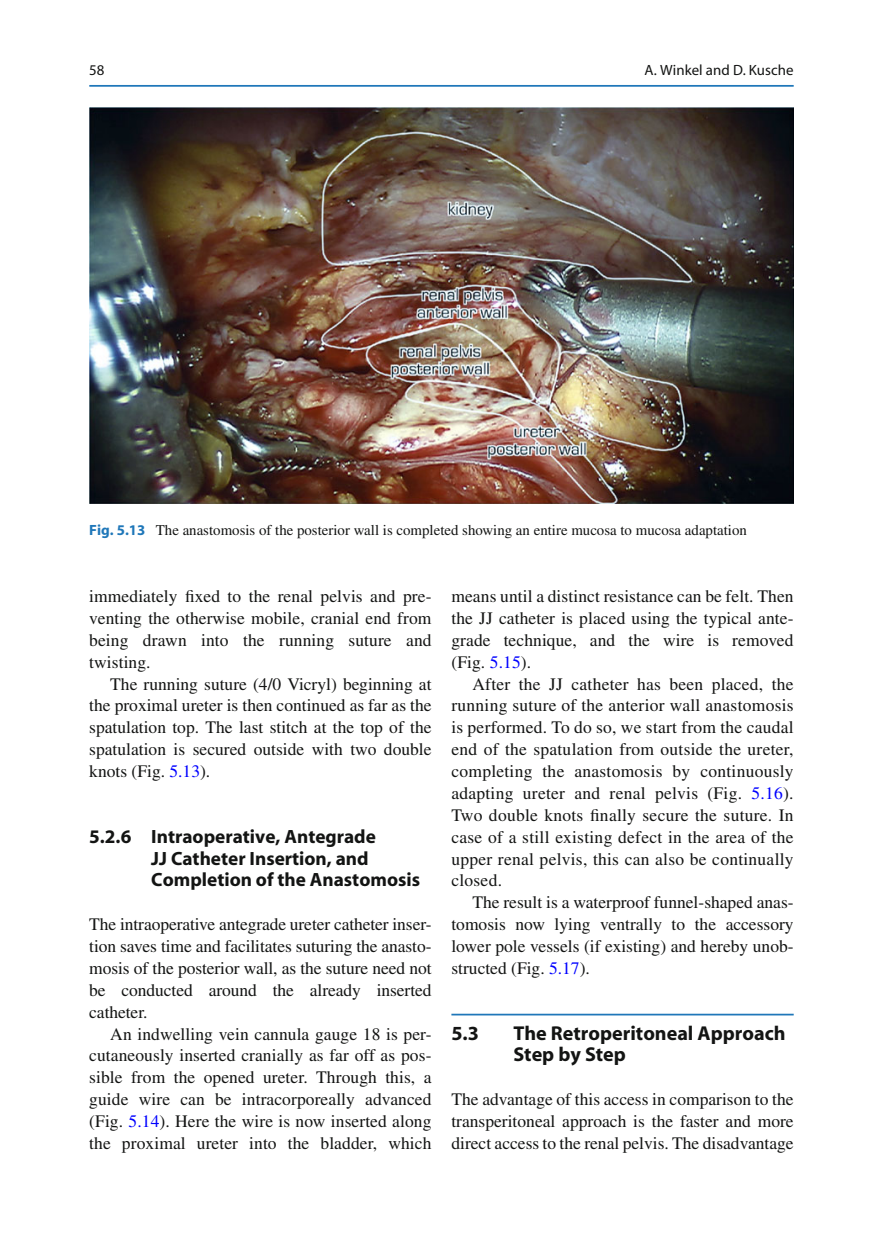
<style>
.page{position:relative;width:883px;height:1260px;background:#fff}
.page>*{position:absolute;margin:0;border:0;box-sizing:border-box;transform-origin:0 0}
.t1{font:700 20.12px/21.9px "Myriad";color:#131413}
.t2{font:700 19.25px/21.9px "Myriad";color:#131413}
.t3{font:17.5px/21.9px "Times";color:#131413;text-align:justify}
.t4{font:14.88px "Times";color:#131413}
.t5{font:14.88px "Myriad";color:#131413}
.s1{font-family:"Myriad";font-weight:700;color:#1f77b9}
.s2{color:#00f}
</style>
<div class="page">
<hr style="left:89px;top:85px;width:705px;height:2px;background:#1f77b9">
<hr style="left:451px;top:1014px;width:343px;height:1px;background:#1f77b9">
<img style="left:89px;top:107px;width:705px;height:397px">
<p class="t5" style="left:89px;top:64px;width:17px">58</p>
<p class="t5" style="left:644px;top:64px;width:151px">A. Winkel and D. Kusche</p>
<p class="t4" style="left:89px;top:525px;width:659px"><span class="s1">Fig. 5.13</span> The anastomosis of the posterior wall is completed showing an entire mucosa to mucosa adaptation</p>
<p class="t3" style="left:89px;top:587px;width:344px">immediately fi xed to the renal pelvis and pre&shy;venting the otherwise mobile, cranial end from being drawn into the running suture and twisting.</p>
<p class="t3" style="left:89px;top:674px;width:344px;text-indent:21px">The running suture (4/0 Vicryl) beginning at the proximal ureter is then continued as far as the spatulation top. The last stitch at the top of the spatulation is secured outside with two double knots (Fig. <span class="s2">5.13</span> ).</p>
<p class="t2" style="left:151px;top:827px;width:270px;text-indent:-62px">5.2.6 Intraoperative, Antegrade<br>JJ Catheter Insertion, and<br>Completion of the Anastomosis</p>
<p class="t3" style="left:89px;top:915px;width:344px">The intraoperative antegrade ureter catheter inser&shy;tion saves time and facilitates suturing the anasto&shy;mosis of the posterior wall, as the suture need not be conducted around the already inserted catheter.</p>
<p class="t3" style="left:89px;top:1024px;width:344px;text-indent:21px">An indwelling vein cannula gauge 18 is per&shy;cutaneously inserted cranially as far off as pos&shy;sible from the opened ureter. Through this, a guide wire can be intracorporeally advanced (Fig. <span class="s2">5.14</span> ). Here the wire is now inserted along the proximal ureter into the bladder, which</p>
<p class="t3" style="left:451px;top:587px;width:344px">means until a distinct resistance can be felt. Then the JJ catheter is placed using the typical ante&shy;grade technique, and the wire is removed (Fig. <span class="s2">5.15</span> ).</p>
<p class="t3" style="left:451px;top:674px;width:344px;text-indent:21px">After the JJ catheter has been placed, the running suture of the anterior wall anastomosis is performed. To do so, we start from the caudal end of the spatulation from outside the ureter, completing the anastomosis by continuously adapting ureter and renal pelvis (Fig. <span class="s2">5.16</span> ).<br>Two double knots fi nally secure the suture. In case of a still existing defect in the area of the upper renal pelvis, this can also be continually closed.</p>
<p class="t3" style="left:451px;top:893px;width:344px;text-indent:21px">The result is a waterproof funnel-shaped anas&shy;tomosis now lying ventrally to the accessory lower pole vessels (if existing) and hereby unob&shy;structed (Fig. <span class="s2">5.17</span> ).</p>
<p class="t1" style="left:451px;top:1023px;width:29px">5.3</p>
<p class="t1" style="left:513px;top:1023px;width:274px">The Retroperitoneal Approach<br>Step by Step</p>
<p class="t3" style="left:451px;top:1090px;width:344px">The advantage of this access in comparison to the transperitoneal approach is the faster and more direct access to the renal pelvis. The disadvantage</p>
</div>
